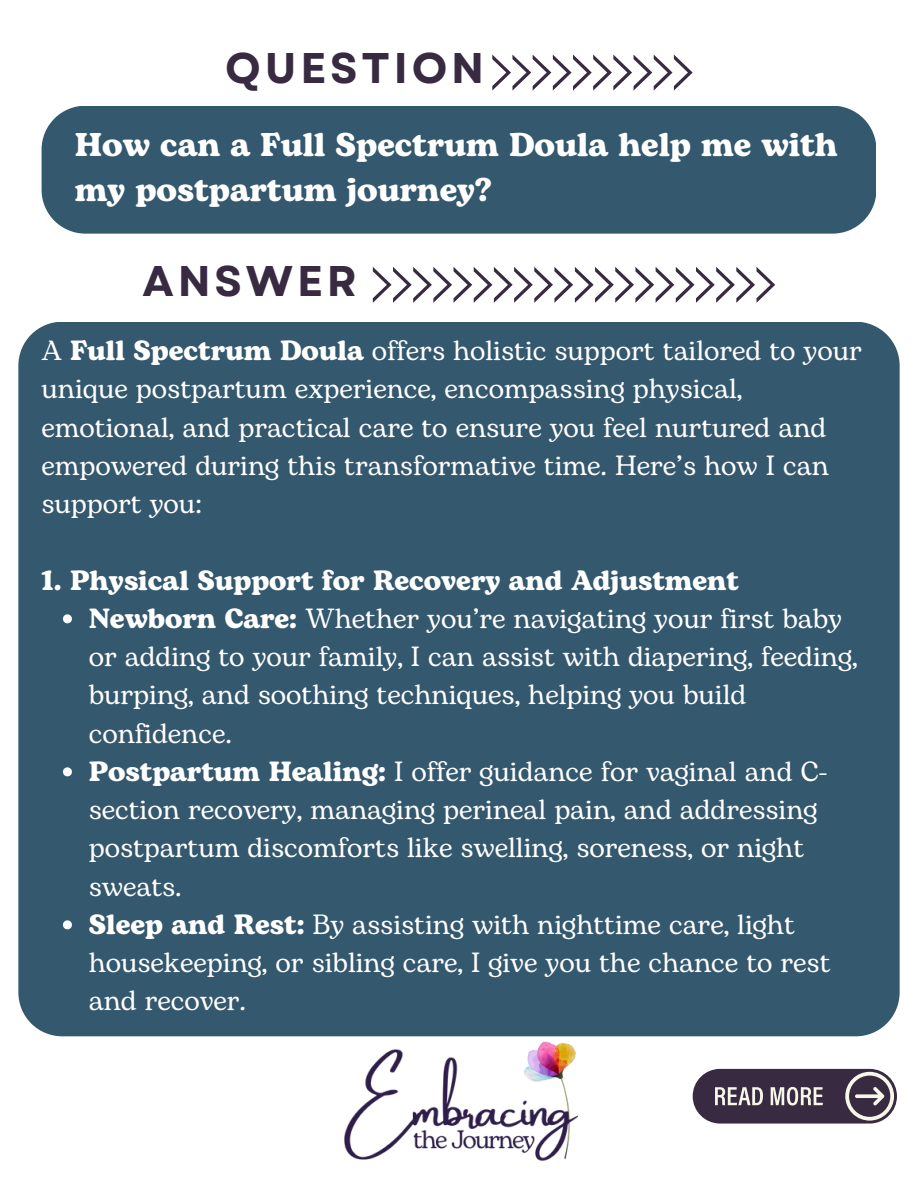
<style>
.page{position:relative;width:918px;height:1188px;background:#fff}
.page>*{position:absolute;margin:0;border:0;box-sizing:border-box;transform-origin:0 0}
.t1{font:700 42.9px "Garet";letter-spacing:.09em;color:#382a40}
.t2{font:700 32.85px/45px "Bogart";color:#fff}
.t3{font:27.75px/38.2px "Bogart";color:#fff}
.t4{font:700 27.75px "Bogart";color:#fff}
.s1{font-weight:700}
</style>
<div class="page">
<div style="left:18px;top:322px;width:882px;height:714px;background:#34586e"></div>
<svg style="left:373px;top:267px;width:402px;height:36px"></svg>
<svg style="left:63px;top:614px;width:9px;height:9px"></svg>
<svg style="left:63px;top:767px;width:9px;height:9px"></svg>
<svg style="left:63px;top:920px;width:9px;height:9px"></svg>
<img style="left:340px;top:1033px;width:238px;height:128px">
<svg style="left:492px;top:55px;width:201px;height:36px"></svg>
<div style="left:42px;top:106px;width:834px;height:128px;background:#34586e"></div>
<div style="left:693px;top:1069px;width:204px;height:55px;background:#382a40;border-radius:27px"></div>
<svg style="left:845px;top:1072px;width:49px;height:49px"></svg>
<svg style="left:715px;top:1087px;width:48px;height:18px"></svg>
<svg style="left:771px;top:1087px;width:52px;height:19px"></svg>
<p class="t1" style="left:225px;top:37px;width:260px">QUESTION</p>
<h3 class="t2" style="left:75px;top:124px;width:765px">How can a Full Spectrum Doula help me with my postpartum journey?</h3>
<h1 class="t1" style="left:143px;top:250px;width:216px">ANSWER</h1>
<p class="t3" style="left:42px;top:333px;width:822px">A <span class="s1">Full Spectrum Doula</span> offers holistic support tailored to your unique postpartum experience, encompassing physical, emotional, and practical care to ensure you feel nurtured and empowered during this transformative time. Here’s how I can support you:</p>
<p class="t4" style="left:42px;top:560px;width:699px">1. Physical Support for Recovery and Adjustment</p>
<h1 class="t3" style="left:89px;top:600px;width:771px"><span class="s1">Newborn Care:</span> Whether you’re navigating your first baby or adding to your family, I can assist with diapering, feeding, burping, and soothing techniques, helping you build confidence.</h1>
<p class="t3" style="left:89px;top:753px;width:740px"><span class="s1">Postpartum Healing:</span> I offer guidance for vaginal and C&shy;section recovery, managing perineal pain, and addressing postpartum discomforts like swelling, soreness, or night sweats.</p>
<p class="t3" style="left:89px;top:906px;width:743px"><span class="s1">Sleep and Rest:</span> By assisting with nighttime care, light housekeeping, or sibling care, I give you the chance to rest and recover.</p>
</div>
